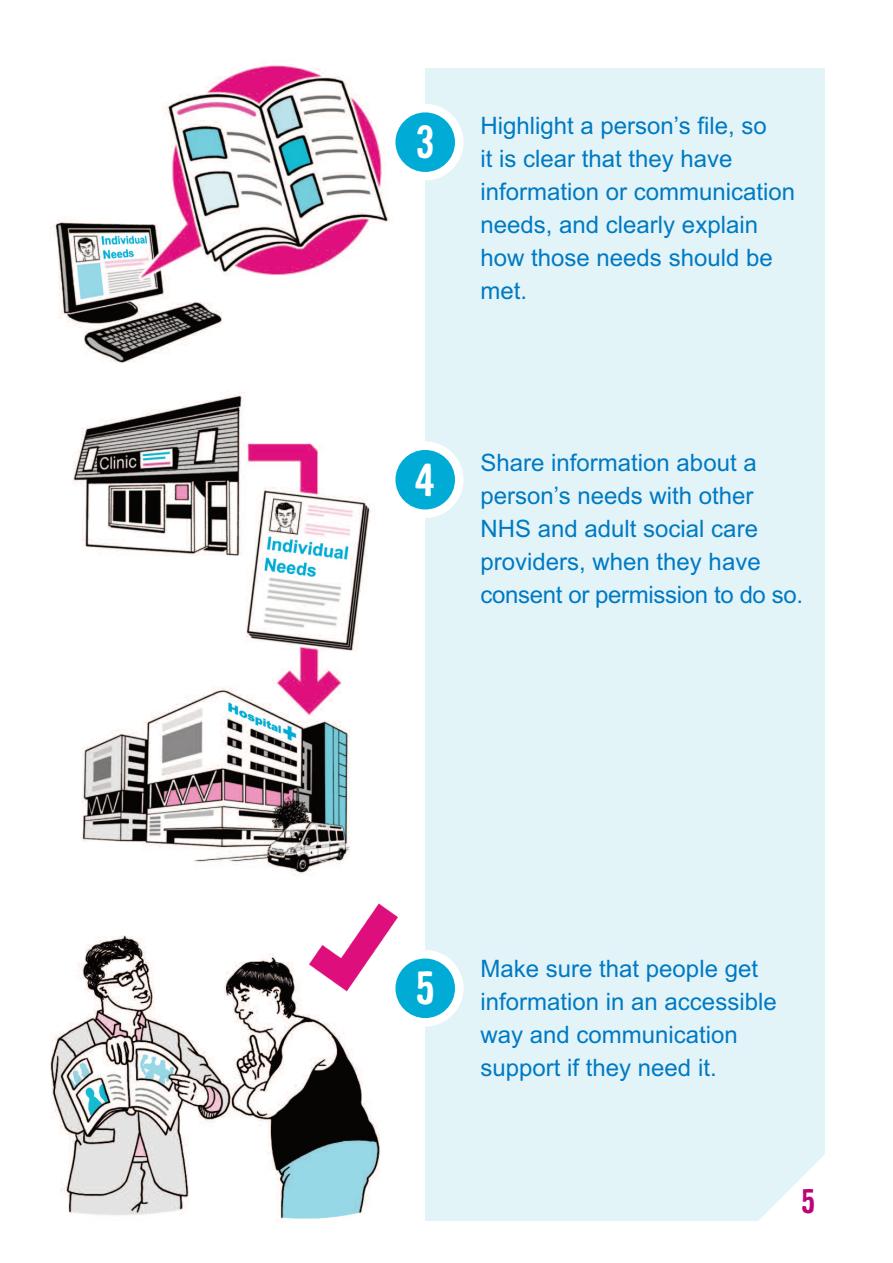
<style>
.page{position:relative;width:893px;height:1263px;background:#fff}
.page>*{position:absolute;margin:0;border:0;box-sizing:border-box;transform-origin:0 0}
.t1{font:700 45px "Sini";color:#fff}
.t2{font:700 33px "Sini";color:#be027a}
.t3{font:24px/33px "Arial";color:#007ac2}
</style>
<div class="page">
<img style="left:50px;top:935px;width:331px;height:285px">
<img style="left:308px;top:904px;width:90px;height:88px">
<img style="left:49px;top:64px;width:340px;height:299px">
<div style="left:425px;top:68px;width:400px;height:1152px;background:#e3f4f9"></div>
<svg style="left:756px;top:1155px;width:69px;height:66px"></svg>
<div style="left:387px;top:104px;width:76px;height:76px;background:#fff;border-radius:50%"></div>
<div style="left:395px;top:112px;width:60px;height:60px;background:#00acd5;border-radius:50%"></div>
<div style="left:387px;top:441px;width:76px;height:77px;background:#fff;border-radius:50%"></div>
<div style="left:395px;top:450px;width:60px;height:59px;background:#00acd5;border-radius:50%"></div>
<div style="left:387px;top:950px;width:76px;height:76px;background:#fff;border-radius:50%"></div>
<div style="left:395px;top:958px;width:60px;height:60px;background:#00acd5;border-radius:50%"></div>
<img style="left:72px;top:391px;width:303px;height:485px">
<h1 class="t1" style="left:415px;top:116px;width:21px">3</h1>
<p class="t3" style="left:480px;top:110px;width:316px">Highlight a person’s file, so<br>it is clear that they have information or communication needs, and clearly explain how those needs should be met.</p>
<h1 class="t1" style="left:415px;top:454px;width:21px">4</h1>
<p class="t3" style="left:480px;top:446px;width:324px">Share information about a person’s needs with other<br>NHS and adult social care providers, when they have consent or permission to do so.</p>
<h1 class="t1" style="left:415px;top:962px;width:21px">5</h1>
<p class="t3" style="left:480px;top:952px;width:298px">Make sure that people get information in an accessible way and communication support if they need it.</p>
<h2 class="t2" style="left:801px;top:1182px;width:16px">5</h2>
</div>
